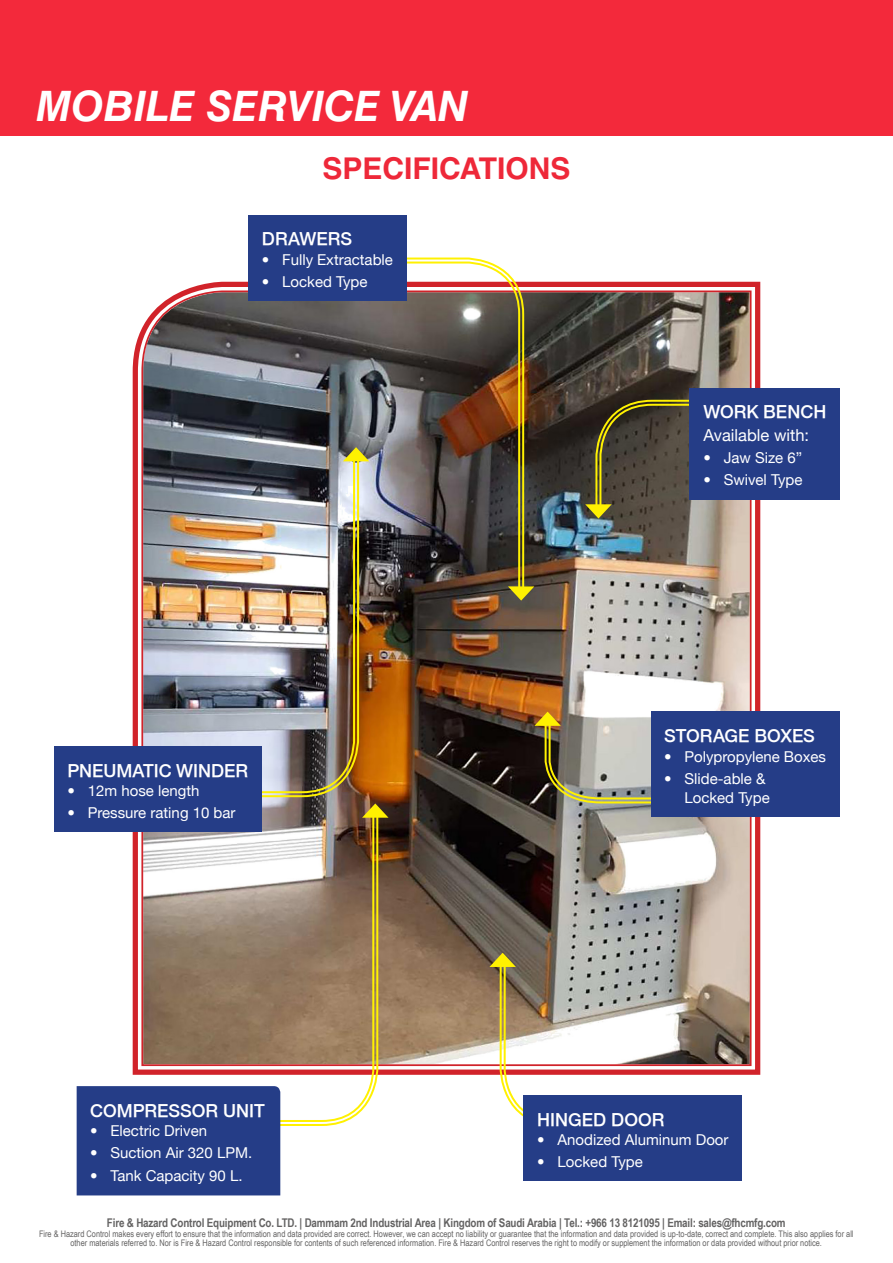
<style>
.page{position:relative;width:893px;height:1263px;background:#fff}
.page>*{position:absolute;margin:0;border:0;box-sizing:border-box;transform-origin:0 0}
.t1{font:italic 700 42px "Helvetica LT Std";color:#fff}
.Sections{font:700 30px "Helvetica LT Std";color:#ee2839}
.t2{font:500 18px "Helvetica Neue";color:#fff}
.Bullets{font:16.5px "Helvetica Neue";color:#fff}
.t3{font:15px/19.5px "Helvetica Neue";color:#fff;text-align:right}
.Header_1{font:700 12px "Arial Narrow";letter-spacing:-.015em;color:#646363}
.Header_1-2{font:9px/9px "Arial Narrow";color:#646363;text-align:center}
</style>
<div class="page">
<div style="left:0;top:0;width:893px;height:135px;background:#f3293b"></div>
<svg style="left:132px;top:281px;width:631px;height:794px"></svg>
<img style="left:141px;top:290px;width:611px;height:777px">
<svg style="left:132px;top:810px;width:243px;height:313px"></svg>
<svg style="left:362px;top:803px;width:26px;height:15px"></svg>
<img style="left:132px;top:454px;width:224px;height:340px">
<svg style="left:406px;top:257px;width:119px;height:329px"></svg>
<img style="left:278px;top:261px;width:243px;height:333px">
<svg style="left:508px;top:586px;width:26px;height:15px"></svg>
<svg style="left:489px;top:953px;width:218px;height:174px"></svg>
<div style="left:248px;top:215px;width:158px;height:85px;background:#253d87"></div>
<svg style="left:585px;top:399px;width:178px;height:119px;background:#5e553d"></svg>
<div style="left:690px;top:388px;width:150px;height:112px;background:#253d87"></div>
<div style="left:524px;top:1095px;width:218px;height:86px;background:#253d87"></div>
<img style="left:534px;top:712px;width:117px;height:92px">
<div style="left:77px;top:1086px;width:203px;height:109px;background:#253d87"></div>
<div style="left:651px;top:712px;width:188px;height:105px;background:#253d87"></div>
<div style="left:54px;top:746px;width:208px;height:86px;background:#253d87"></div>
<p class="t1" style="left:36px;top:81px;width:434px">MOBILE SERVICE VAN</p>
<p class="Sections" style="left:323px;top:150px;width:249px">SPECIFICATIONS</p>
<p class="t2" style="left:262px;top:228px;width:92px">DRAWERS</p>
<p class="t3" style="left:262px;top:249px;width:133px">• Fully Extractable</p>
<p class="t3" style="left:262px;top:272px;width:107px">• Locked Type</p>
<p class="t2" style="left:68px;top:760px;width:182px">PNEUMATIC WINDER</p>
<p class="t3" style="left:68px;top:781px;width:133px">• 12m hose length</p>
<p class="t3" style="left:68px;top:803px;width:170px">• Pressure rating 10 bar</p>
<p class="t2" style="left:90px;top:1099px;width:176px">COMPRESSOR UNIT</p>
<p class="t3" style="left:90px;top:1121px;width:118px">• Electric Driven</p>
<p class="t3" style="left:90px;top:1143px;width:164px">• Suction Air 320 LPM.</p>
<p class="t3" style="left:90px;top:1165px;width:154px">• Tank Capacity 90 L.</p>
<p class="t2" style="left:703px;top:401px;width:124px">WORK BENCH</p>
<p class="Bullets" style="left:703px;top:425px;width:107px">Available with:</p>
<p class="t3" style="left:703px;top:448px;width:100px">• Jaw Size 6”</p>
<p class="t3" style="left:703px;top:470px;width:101px">• Swivel Type</p>
<p class="t2" style="left:664px;top:725px;width:152px">STORAGE BOXES</p>
<p class="t3" style="left:664px;top:746px;width:163px">• Polypropylene Boxes</p>
<p class="t3" style="left:664px;top:769px;width:107px">• Slide-able &amp;<br>Locked Type</p>
<p class="t2" style="left:537px;top:1108px;width:129px">HINGED DOOR</p>
<p class="t3" style="left:537px;top:1130px;width:193px">• Anodized Aluminum Door</p>
<p class="t3" style="left:537px;top:1152px;width:107px">• Locked Type</p>
<p class="Header_1" style="left:107px;top:1213px;width:680px">Fire &amp; Hazard Control Equipment Co. LTD. | Dammam 2nd Industrial Area | Kingdom of Saudi Arabia | Tel.: +966 13 8121095 | Email: sales@fhcmfg.com</p>
<p class="Header_1-2" style="left:39px;top:1229px;width:816px">Fire &amp; Hazard Control makes every effort to ensure that the information and data provided are correct. However, we can accept no liability or guarantee that the information and data provided is up-to-date, correct and complete. This also applies for all other materials referred to. Nor is Fire &amp; Hazard Control responsible for contents of such referenced information. Fire &amp; Hazard Control reserves the right to modify or supplement the information or data provided without prior notice.</p>
</div>
